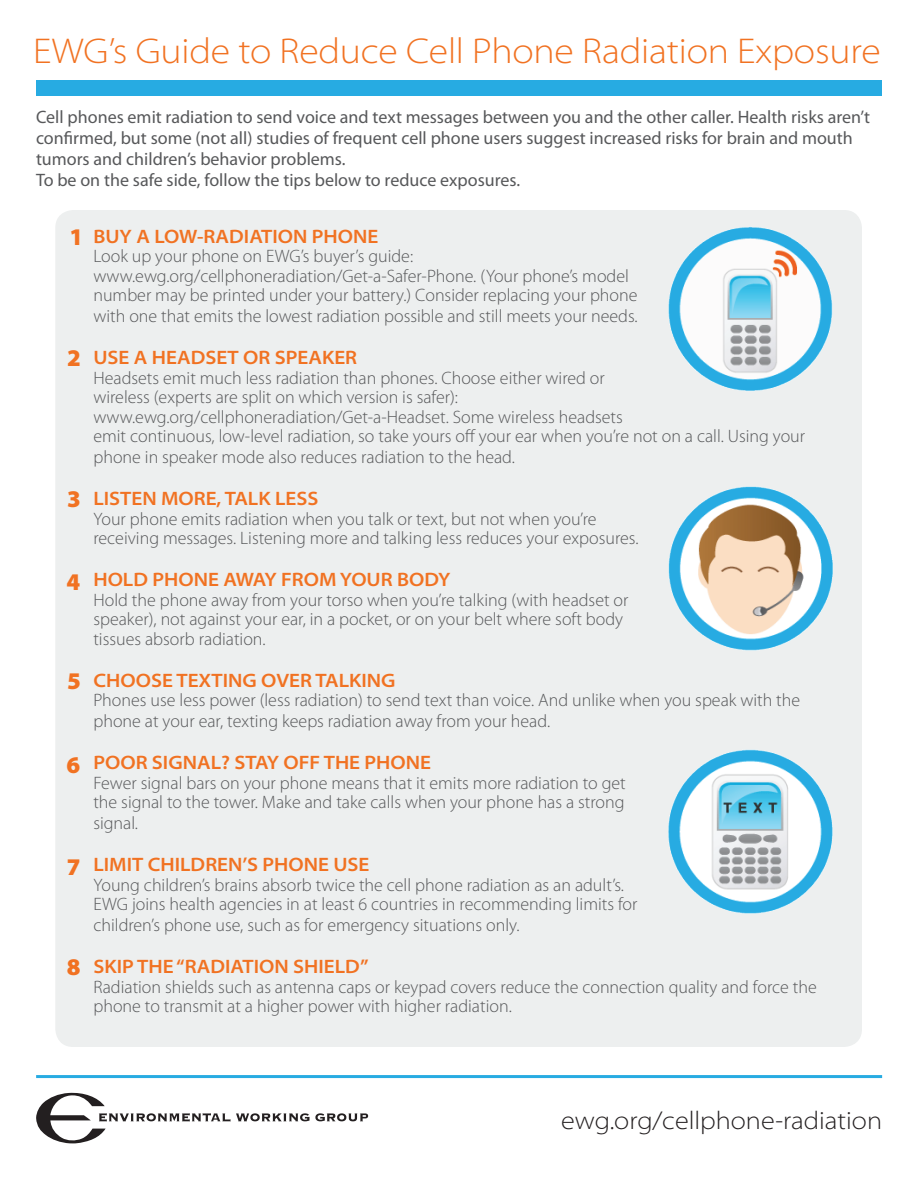
<style>
.page{position:relative;width:918px;height:1188px;background:#fff}
.page>*{position:absolute;margin:0;border:0;box-sizing:border-box;transform-origin:0 0}
.t1{font:300 semi-expanded 36px "Myriad Pro";letter-spacing:-.005em;color:#f17222}
.t2{font:300 semi-expanded 25.5px "Myriad Pro";color:#231f20}
.t3{font:900 24px "Myriad Pro";color:#f17222}
.t4{font:600 semi-expanded 19.5px "Myriad Pro";color:#f17222}
.t5{font:300 18px/19.8px "Myriad Pro";color:#57585a}
.t6{font:18px/21px "Myriad Pro";color:#57585a}
</style>
<div class="page">
<div style="left:55px;top:210px;width:807px;height:837px;background:#edefef;border-radius:18px"></div>
<hr style="left:36px;top:1075px;width:846px;height:3px;background:#27abe2">
<div style="left:36px;top:80px;width:846px;height:16px;background:#27abe2"></div>
<svg style="left:36px;top:1092px;width:332px;height:51px"></svg>
<img style="left:668px;top:749px;width:165px;height:165px">
<img style="left:668px;top:227px;width:165px;height:164px">
<img style="left:668px;top:486px;width:165px;height:165px">
<h1 class="t1" style="left:33px;top:31px;width:849px">EWG’s Guide to Reduce Cell Phone Radiation Exposure</h1>
<p class="t6" style="left:36px;top:107px;width:836px">Cell phones emit radiation to send voice and text messages between you and the other caller. Health risks aren’t confirmed, but some (not all) studies of frequent cell phone users suggest increased risks for brain and mouth tumors and children’s behavior problems.<br>To be on the safe side, follow the tips below to reduce exposures.</p>
<h3 class="t3" style="left:69px;top:223px;width:15px">1</h3>
<h3 class="t3" style="left:67px;top:345px;width:15px">2</h3>
<h3 class="t3" style="left:67px;top:486px;width:15px">3</h3>
<h3 class="t3" style="left:66px;top:568px;width:15px">4</h3>
<h3 class="t3" style="left:67px;top:668px;width:15px">5</h3>
<h3 class="t3" style="left:66px;top:751px;width:15px">6</h3>
<h3 class="t3" style="left:67px;top:853px;width:15px">7</h3>
<h3 class="t3" style="left:67px;top:954px;width:15px">8</h3>
<p class="t4" style="left:93px;top:225px;width:287px">BUY A LOW-RADIATION PHONE</p>
<p class="t5" style="left:93px;top:246px;width:546px">Look up your phone on EWG’s buyer’s guide: www.ewg.org/cellphoneradiation/Get-a-Safer-Phone. (Your phone’s model number may be printed under your battery.) Consider replacing your phone with one that emits the lowest radiation possible and still meets your needs.</p>
<p class="t4" style="left:93px;top:347px;width:265px">USE A HEADSET OR SPEAKER</p>
<p class="t5" style="left:93px;top:368px;width:713px">Headsets emit much less radiation than phones. Choose either wired or<br>wireless (experts are split on which version is safer): www.ewg.org/cellphoneradiation/Get-a-Headset. Some wireless headsets<br>emit continuous, low-level radiation, so take yours off your ear when you’re not on a call. Using your phone in speaker mode also reduces radiation to the head.</p>
<p class="t4" style="left:93px;top:488px;width:227px">LISTEN MORE, TALK LESS</p>
<p class="t5" style="left:93px;top:509px;width:547px">Your phone emits radiation when you talk or text, but not when you’re receiving messages. Listening more and talking less reduces your exposures.</p>
<p class="t4" style="left:93px;top:569px;width:359px">HOLD PHONE AWAY FROM YOUR BODY</p>
<p class="t5" style="left:93px;top:590px;width:537px">Hold the phone away from your torso when you’re talking (with headset or speaker), not against your ear, in a pocket, or on your belt where soft body tissues absorb radiation.</p>
<p class="t4" style="left:93px;top:669px;width:304px">CHOOSE TEXTING OVER TALKING</p>
<p class="t5" style="left:93px;top:690px;width:708px;line-height:21px">Phones use less power (less radiation) to send text than voice. And unlike when you speak with the phone at your ear, texting keeps radiation away from your head.</p>
<p class="t4" style="left:93px;top:752px;width:339px">POOR SIGNAL? STAY OFF THE PHONE</p>
<p class="t5" style="left:93px;top:773px;width:534px;line-height:20.2px;text-align:justify">Fewer signal bars on your phone means that it emits more radiation to get the signal to the tower. Make and take calls when your phone has a strong signal.</p>
<p class="t4" style="left:93px;top:854px;width:278px">LIMIT CHILDREN’S PHONE USE</p>
<p class="t5" style="left:93px;top:875px;width:546px;line-height:20.2px">Young children’s brains absorb twice the cell phone radiation as an adult’s.<br>EWG joins health agencies in at least 6 countries in recommending limits for children’s phone use, such as for emergency situations only.</p>
<p class="t4" style="left:93px;top:956px;width:277px">SKIP THE “RADIATION SHIELD”</p>
<p class="t5" style="left:93px;top:977px;width:725px">Radiation shields such as antenna caps or keypad covers reduce the connection quality and force the phone to transmit at a higher power with higher radiation.</p>
<h2 class="t2" style="left:561px;top:1106px;width:323px">ewg.org/cellphone-radiation</h2>
</div>
